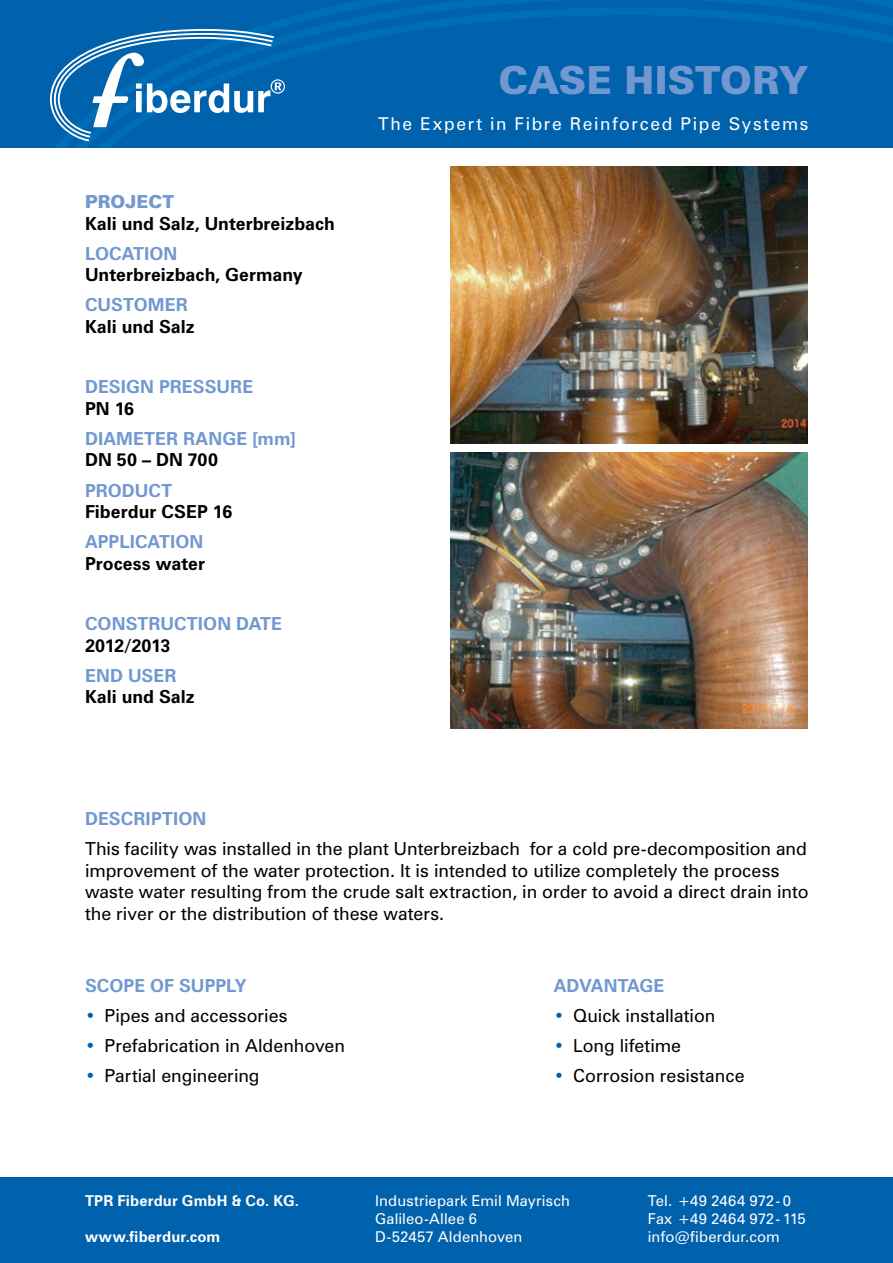
<style>
.page{position:relative;width:893px;height:1263px;background:#fff}
.page>*{position:absolute;margin:0;border:0;box-sizing:border-box;transform-origin:0 0}
.t1{font:900 38.85px "Zurich BT";letter-spacing:-.005em;color:#7198d0}
.t2{font:18px/21.6px "Zurich BT";color:#000}
.t3{font:700 18px "Zurich BT";letter-spacing:.005em;color:#7198d0}
.t4{font:700 18px "Zurich BT";color:#000}
.t5{font:700 18px "Zurich BT";letter-spacing:-.025em;color:#000}
.t6{font:900 18px "Zurich BT";color:#7198d0}
.t7{font:17.7px "Zurich BT";letter-spacing:.09em;color:#fff}
.t8{font:15px/18px "Zurich BT";letter-spacing:.01em;color:#fff}
.t9{font:700 15px "Zurich BT";letter-spacing:.01em;color:#fff}
.s1{font-weight:700;color:#0061ad}
</style>
<div class="page">
<svg style="left:27px;top:0;width:866px;height:148px;background:#0063ae"></svg>
<svg style="left:43px;top:8px;width:850px;height:140px;background:#0061ad"></svg>
<div style="left:0;top:1178px;width:893px;height:85px;background:#0061ad"></div>
<svg style="left:50px;top:29px;width:235px;height:112px;background:#2d7fbd"></svg>
<img style="left:451px;top:167px;width:357px;height:276px">
<img style="left:451px;top:452px;width:357px;height:277px">
<h1 class="t1" style="left:498px;top:56px;width:312px">CASE HISTORY</h1>
<p class="t6" style="left:85px;top:191px;width:91px">PROJECT</p>
<p class="t4" style="left:85px;top:212px;width:251px">Kali und Salz, Unterbreizbach</p>
<p class="t3" style="left:85px;top:242px;width:94px">LOCATION</p>
<p class="t4" style="left:85px;top:264px;width:219px">Unterbreizbach, Germany</p>
<p class="t3" style="left:85px;top:294px;width:104px">CUSTOMER</p>
<p class="t4" style="left:85px;top:316px;width:111px">Kali und Salz</p>
<p class="t3" style="left:85px;top:376px;width:170px">DESIGN PRESSURE</p>
<p class="t4" style="left:85px;top:397px;width:51px">PN 16</p>
<p class="t3" style="left:85px;top:427px;width:212px">DIAMETER RANGE [mm]</p>
<p class="t4" style="left:85px;top:449px;width:134px">DN 50 – DN 700</p>
<p class="t3" style="left:85px;top:479px;width:89px">PRODUCT</p>
<p class="t4" style="left:85px;top:501px;width:149px">Fiberdur CSEP 16</p>
<p class="t3" style="left:85px;top:531px;width:120px">APPLICATION</p>
<p class="t4" style="left:85px;top:552px;width:122px">Process water</p>
<p class="t3" style="left:85px;top:613px;width:198px">CONSTRUCTION DATE</p>
<p class="t5" style="left:85px;top:634px;width:87px">2012/2013</p>
<p class="t3" style="left:85px;top:664px;width:93px">END USER</p>
<p class="t4" style="left:85px;top:686px;width:111px">Kali und Salz</p>
<p class="t7" style="left:378px;top:113px;width:432px">The Expert in Fibre Reinforced Pipe Systems</p>
<p class="t3" style="left:85px;top:808px;width:123px">DESCRIPTION</p>
<p class="t2" style="left:85px;top:838px;width:725px">This facility was installed in the plant Unterbreizbach for a cold pre-decomposition and improvement of the water protection. It is intended to utilize completely the process waste water resulting from the crude salt extraction, in order to avoid a direct drain into the river or the distribution of these waters.</p>
<p class="t3" style="left:85px;top:974px;width:163px">SCOPE OF SUPPLY</p>
<p class="t2" style="left:85px;top:1005px;width:204px"><span class="s1">•</span> Pipes and accessories</p>
<p class="t2" style="left:85px;top:1035px;width:261px"><span class="s1">•</span> Prefabrication in Aldenhoven</p>
<p class="t2" style="left:85px;top:1065px;width:176px"><span class="s1">•</span> Partial engineering</p>
<p class="t3" style="left:554px;top:974px;width:112px">ADVANTAGE</p>
<p class="t2" style="left:554px;top:1005px;width:163px"><span class="s1">•</span> Quick installation</p>
<p class="t2" style="left:554px;top:1035px;width:129px"><span class="s1">•</span> Long lifetime</p>
<p class="t2" style="left:554px;top:1065px;width:192px"><span class="s1">•</span> Corrosion resistance</p>
<p class="t9" style="left:85px;top:1192px;width:215px">TPR Fiberdur GmbH &amp; Co. KG.</p>
<p class="t9" style="left:85px;top:1228px;width:137px">www.fiberdur.com</p>
<p class="t8" style="left:375px;top:1191px;width:196px">Industriepark Emil Mayrisch<br>Galileo-Allee 6<br>D-52457 Aldenhoven</p>
<p class="t8" style="left:648px;top:1191px;width:160px">Tel. +49 2464 972- 0<br>Fax +49 2464 972- 115 info@fiberdur.com</p>
</div>
